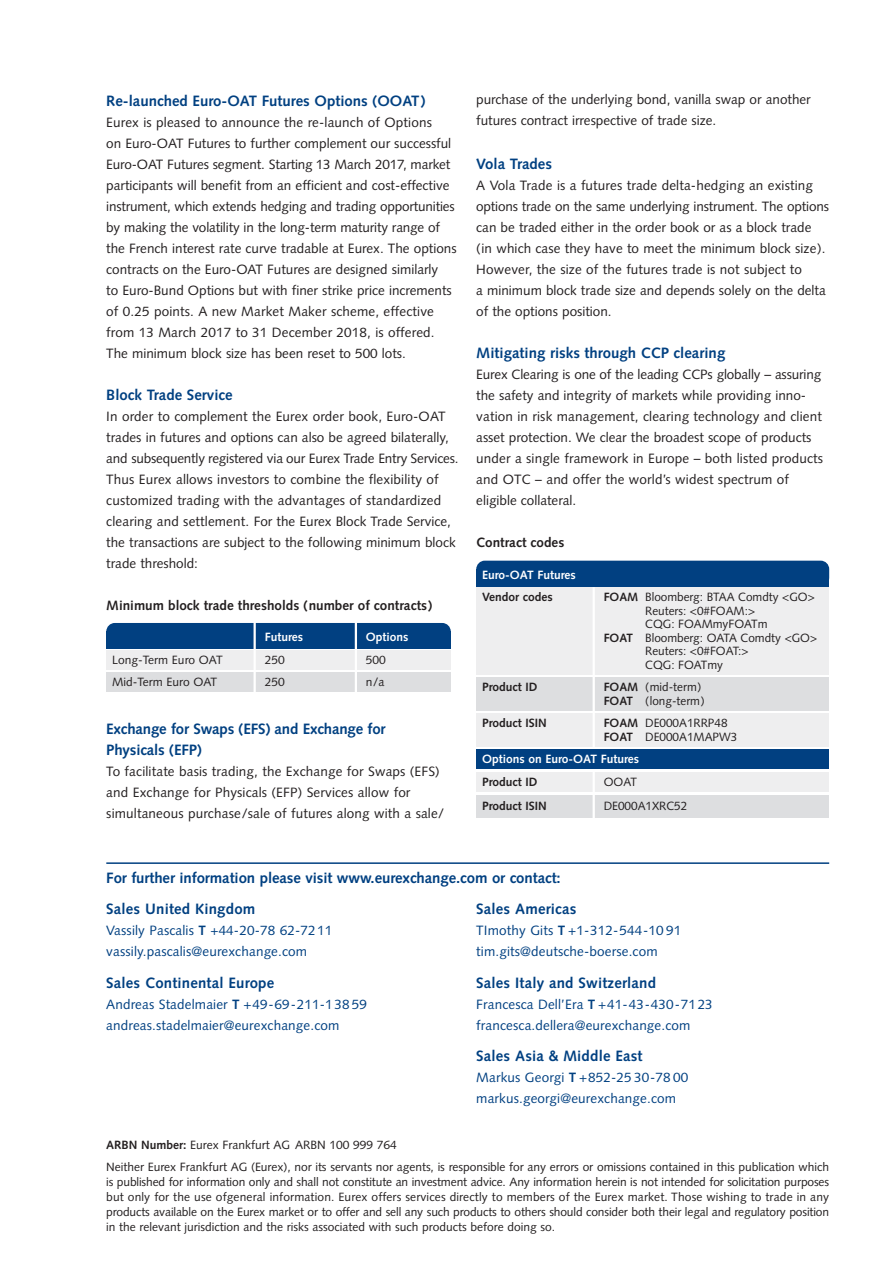
<style>
.page{position:relative;width:893px;height:1263px;background:#fff}
.page>*{position:absolute;margin:0;border:0;box-sizing:border-box;transform-origin:0 0}
.t1{font:700 15px/21px "Syntax";color:#014081}
.t2{font:13.5px/21px "Syntax";color:#231f20}
.t3{font:13.5px/21px "Syntax";letter-spacing:.01em;color:#014081}
.t4{font:700 13.5px "Syntax";color:#231f20}
.t5{font:12px/22.5px "Syntax";color:#231f20}
.t6{font:700 12px "Syntax";color:#fff}
.t7{font:700 12px/24px "Syntax";color:#231f20}
.s1{font-weight:700}
</style>
<div class="page">
<div style="left:476px;top:772px;width:353px;height:20px;background:#eeeeef"></div>
<div style="left:476px;top:795px;width:353px;height:22px;background:#dddee0"></div>
<div style="left:476px;top:561px;width:353px;height:25px;background:#014081;border-radius:9px"></div>
<div style="left:476px;top:569px;width:353px;height:17px;background:#014081"></div>
<div style="left:476px;top:588px;width:353px;height:87px;background:#eeeeef"></div>
<div style="left:476px;top:678px;width:353px;height:33px;background:#dddee0"></div>
<div style="left:476px;top:714px;width:353px;height:33px;background:#eeeeef"></div>
<hr style="left:593px;top:587px;width:2px;height:253px;background:#fff">
<div style="left:106px;top:623px;width:345px;height:25px;background:#014081;border-radius:9px"></div>
<div style="left:106px;top:631px;width:345px;height:17px;background:#014081"></div>
<div style="left:106px;top:650px;width:345px;height:19px;background:#eeeeef"></div>
<div style="left:106px;top:672px;width:345px;height:20px;background:#dddee0"></div>
<hr style="left:254px;top:621px;width:2px;height:74px;background:#fff">
<hr style="left:355px;top:621px;width:2px;height:75px;background:#fff">
<div style="left:476px;top:750px;width:353px;height:19px;background:#014081"></div>
<hr style="left:106px;top:862px;width:723px;height:2px;background:#014081">
<p class="t1" style="left:106px;top:91px;width:321px">Re-launched Euro-OAT Futures Options (OOAT)</p>
<p class="t2" style="left:106px;top:113px;width:352px">Eurex is pleased to announce the re-launch of Options<br>on Euro-OAT Futures to further complement our successful Euro-OAT Futures segment. Starting 13 March 2017, market participants will benefit from an efficient and cost-effective instrument, which extends hedging and trading opportunities by making the volatility in the long-term maturity range of the French interest rate curve tradable at Eurex. The options contracts on the Euro-OAT Futures are designed similarly<br>to Euro-Bund Options but with finer strike price increments of 0.25 points. A new Market Maker scheme, effective from 13 March 2017 to 31 December 2018, is offered.<br>The minimum block size has been reset to 500 lots.</p>
<p class="t1" style="left:106px;top:385px;width:128px">Block Trade Service</p>
<p class="t2" style="left:106px;top:407px;width:354px">In order to complement the Eurex order book, Euro-OAT trades in futures and options can also be agreed bilaterally, and subsequently registered via our Eurex Trade Entry Services.<br>Thus Eurex allows investors to combine the flexibility of customized trading with the advantages of standardized clearing and settlement. For the Eurex Block Trade Service, the transactions are subject to the following minimum block trade threshold:</p>
<p class="t4" style="left:106px;top:600px;width:328px">Minimum block trade thresholds (number of contracts)</p>
<p class="t5" style="left:112px;top:649px;width:112px">Long-Term Euro OAT<br>Mid-Term Euro OAT</p>
<p class="t6" style="left:265px;top:632px;width:40px">Futures</p>
<p class="t5" style="left:265px;top:649px;width:22px">250<br>250</p>
<p class="t6" style="left:366px;top:632px;width:44px">Options</p>
<p class="t5" style="left:366px;top:649px;width:22px">500 n/a</p>
<p class="t1" style="left:106px;top:720px;width:281px">Exchange for Swaps (EFS) and Exchange for<br>Physicals (EFP)</p>
<p class="t2" style="left:106px;top:762px;width:339px">To facilitate basis trading, the Exchange for Swaps (EFS) and Exchange for Physicals (EFP) Services allow for simultaneous purchase/sale of futures along with a sale/</p>
<p class="t2" style="left:476px;top:90px;width:336px">purchase of the underlying bond, vanilla swap or another futures contract irrespective of trade size.</p>
<p class="t1" style="left:476px;top:154px;width:77px">Vola Trades</p>
<p class="t2" style="left:476px;top:176px;width:354px">A Vola Trade is a futures trade delta-hedging an existing options trade on the same underlying instrument. The options can be traded either in the order book or as a block trade (in which case they have to meet the minimum block size).<br>However, the size of the futures trade is not subject to<br>a minimum block trade size and depends solely on the delta of the options position.</p>
<p class="t1" style="left:476px;top:343px;width:251px">Mitigating risks through CCP clearing</p>
<p class="t2" style="left:476px;top:365px;width:348px">Eurex Clearing is one of the leading CCPs globally – assuring the safety and integrity of markets while providing inno&shy;vation in risk management, clearing technology and client asset protection. We clear the broadest scope of products under a single framework in Europe – both listed products and OTC – and offer the world’s widest spectrum of eligible collateral.</p>
<p class="t4" style="left:476px;top:537px;width:90px">Contract codes</p>
<p class="t6" style="left:482px;top:570px;width:95px">Euro-OAT Futures</p>
<p class="t7" style="left:482px;top:586px;width:72px">Vendor codes</p>
<p class="t5" style="left:604px;top:587px;width:212px"><span class="s1">FOAM</span> Bloomberg: BTAA Comdty &lt;GO&gt;</p>
<p class="t5" style="left:645px;top:600px;width:111px">Reuters: &lt;0#FOAM:&gt;</p>
<p class="t5" style="left:645px;top:614px;width:124px">CQG: FOAMmyFOATm</p>
<p class="t5" style="left:604px;top:627px;width:215px"><span class="s1">FOAT</span> Bloomberg: OATA Comdty &lt;GO&gt;</p>
<p class="t5" style="left:645px;top:641px;width:105px">Reuters: &lt;0#FOAT:&gt;</p>
<p class="t5" style="left:645px;top:654px;width:79px">CQG: FOATmy</p>
<p class="t5" style="left:604px;top:681px;width:102px;line-height:13.5px"><span class="s1">FOAM</span> (mid-term)<br><span class="s1">FOAT</span> (long-term)</p>
<p class="t5" style="left:604px;top:717px;width:135px;line-height:13.5px"><span class="s1">FOAM</span> DE000A1RRP48<br><span class="s1">FOAT</span> DE000A1MAPW3</p>
<p class="t5" style="left:604px;top:771px;width:85px;line-height:24px">OOAT<br>DE000A1XRC52</p>
<p class="t7" style="left:482px;top:676px;width:57px">Product ID</p>
<p class="t7" style="left:482px;top:712px;width:66px">Product ISIN</p>
<p class="t6" style="left:482px;top:754px;width:159px">Options on Euro-OAT Futures</p>
<p class="t7" style="left:482px;top:771px;width:66px">Product ID<br>Product ISIN</p>
<p class="t1" style="left:106px;top:863px;width:456px;line-height:31.5px">For further information please visit www.eurexchange.com or contact:<br>Sales United Kingdom</p>
<p class="t3" style="left:106px;top:921px;width:228px">Vassily Pascalis <span class="s1">T</span> +44-20-78 62-7211 vassily.pascalis@eurexchange.com</p>
<p class="t1" style="left:106px;top:973px;width:169px">Sales Continental Europe</p>
<p class="t3" style="left:106px;top:995px;width:262px">Andreas Stadelmaier <span class="s1">T</span> +49-69-211-138 59 andreas.stadelmaier@eurexchange.com</p>
<p class="t1" style="left:476px;top:900px;width:102px">Sales Americas</p>
<p class="t3" style="left:476px;top:921px;width:206px">TImothy Gits <span class="s1">T</span> +1-312-544-10 91 tim.gits@deutsche-boerse.com</p>
<p class="t1" style="left:476px;top:973px;width:181px">Sales Italy and Switzerland</p>
<p class="t3" style="left:476px;top:995px;width:238px">Francesca Dell’Era <span class="s1">T</span> +41-43-430-7123 francesca.dellera@eurexchange.com</p>
<p class="t1" style="left:476px;top:1047px;width:168px">Sales Asia &amp; Middle East</p>
<p class="t3" style="left:476px;top:1068px;width:214px">Markus Georgi <span class="s1">T</span> +852-25 30-78 00 markus.georgi@eurexchange.com</p>
<p class="t5" style="left:106px;top:1134px;width:724px"><span class="s1">ARBN Number:</span> Eurex Frankfurt AG ARBN 100 999 764<br>Neither Eurex Frankfurt AG (Eurex), nor its servants nor agents, is responsible for any errors or omissions contained in this publication which</p>
<p class="t5" style="left:106px;top:1175px;width:724px;line-height:15px;text-align:justify">is published for information only and shall not constitute an investment advice. Any information herein is not intended for solicitation purposes but only for the use ofgeneral information. Eurex offers services directly to members of the Eurex market. Those wishing to trade in any products available on the Eurex market or to offer and sell any such products to others should consider both their legal and regulatory position in the relevant jurisdiction and the risks associated with such products before doing so.</p>
</div>
